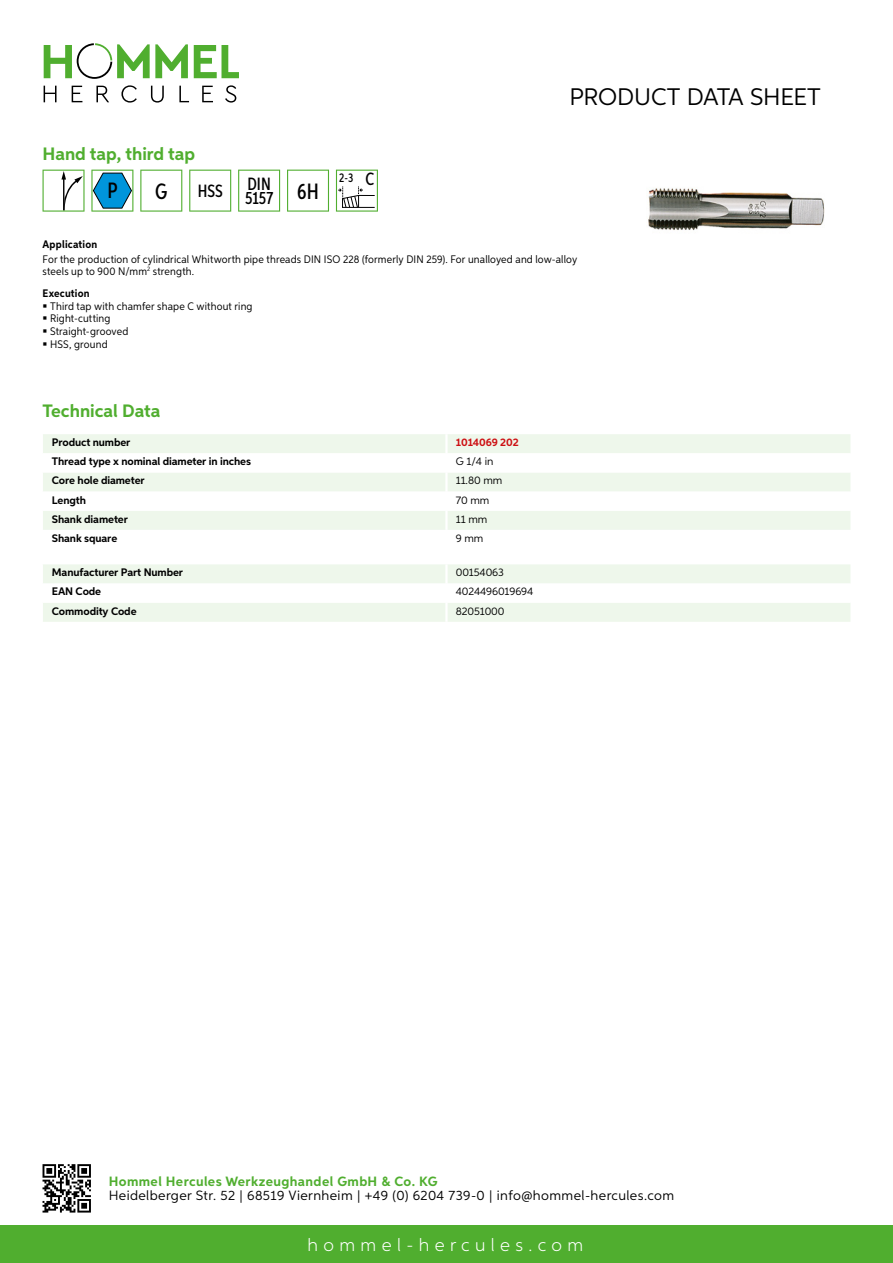
<style>
.page{position:relative;width:893px;height:1263px;background:#fff}
.page>*{position:absolute;margin:0;border:0;box-sizing:border-box;transform-origin:0 0}
.t1{font:24px "Aspira";letter-spacing:-.01em;color:#000}
.t2{font:500 22.2px "Aspira XX Nar";color:#000}
.t3{font:700 18px "Aspira";color:#50ae2f}
.t4{font:300 18px "Aspira";letter-spacing:.3em;color:#fff}
.t5{font:500 17.85px/14.9px "Aspira XX Nar";color:#000}
.t6{font:13.5px "Aspira";letter-spacing:.03em;color:#000}
.t7{font:700 13.5px "Aspira";letter-spacing:.03em;color:#50ae2f}
.t8{font:500 12.6px "Aspira XX Nar";color:#000}
.t9{font:10.95px/12.8px "Aspira Nar";letter-spacing:.015em;color:#000}
.t10{font:700 10.95px "Aspira";letter-spacing:-.01em;color:#000}
.t11{font:10.95px "Aspira";letter-spacing:-.01em;color:#000}
.t12{font:700 10.95px "Aspira Nar";letter-spacing:.015em;color:#000}
.t13{font:700 10.95px "Aspira";letter-spacing:-.01em;color:#cd1013}
.s1{font-size:17.85px}
</style>
<div class="page">
<div style="left:0;top:1226px;width:893px;height:37px;background:#50ae2f"></div>
<svg style="left:43px;top:1164px;width:48px;height:48px"></svg>
<svg style="left:194px;top:45px;width:45px;height:33px"></svg>
<svg style="left:44px;top:43px;width:144px;height:36px"></svg>
<svg style="left:44px;top:86px;width:13px;height:16px"></svg>
<svg style="left:72px;top:86px;width:10px;height:16px"></svg>
<svg style="left:96px;top:86px;width:13px;height:16px"></svg>
<svg style="left:121px;top:85px;width:16px;height:18px"></svg>
<svg style="left:151px;top:86px;width:13px;height:17px"></svg>
<svg style="left:179px;top:86px;width:10px;height:16px"></svg>
<svg style="left:202px;top:86px;width:11px;height:16px"></svg>
<svg style="left:225px;top:85px;width:11px;height:18px"></svg>
<div style="left:43px;top:434px;width:807px;height:19px;background:#eef7eb"></div>
<svg style="left:43px;top:473px;width:807px;height:57px;fill:#eef7eb"></svg>
<hr style="left:445px;top:434px;width:3px;height:19px;background:#fff">
<hr style="left:445px;top:472px;width:3px;height:20px;background:#fff">
<hr style="left:445px;top:492px;width:3px;height:19px;background:#fff">
<hr style="left:445px;top:511px;width:3px;height:19px;background:#fff">
<svg style="left:43px;top:564px;width:807px;height:58px"></svg>
<hr style="left:445px;top:603px;width:3px;height:19px;background:#fff">
<svg style="left:43px;top:170px;width:42px;height:42px"></svg>
<svg style="left:91px;top:170px;width:42px;height:42px"></svg>
<svg style="left:140px;top:170px;width:42px;height:42px"></svg>
<svg style="left:189px;top:170px;width:42px;height:42px"></svg>
<svg style="left:238px;top:170px;width:42px;height:42px"></svg>
<svg style="left:287px;top:170px;width:42px;height:42px"></svg>
<svg style="left:336px;top:170px;width:42px;height:42px"></svg>
<img style="left:648px;top:188px;width:177px;height:43px">
<h3 class="t3" style="left:43px;top:142px;width:154px">Hand tap, third tap</h3>
<h2 class="t2" style="left:108px;top:177px;width:12px">P</h2>
<h2 class="t2" style="left:155px;top:178px;width:14px">G</h2>
<h3 class="t5" style="left:198px;top:183px;width:27px">HSS</h3>
<h3 class="t5" style="left:245px;top:176px;width:75px">DIN<br>5157 <sup>6H</sup></h3>
<p class="t8" style="left:339px;top:169px;width:37px">2-3 <span class="s1">C</span></p>
<h1 class="t1" style="left:569px;top:82px;width:253px">Product data sh eet</h1>
<p class="t12" style="left:43px;top:237px;width:56px">Application</p>
<p class="t9" style="left:43px;top:253px;width:536px;line-height:12px">For the production of cylindrical Whitworth pipe threads DIN ISO 228 (formerly DIN 259). For unalloyed and low-alloy steels up to 900 N/mm<sup>2</sup> strength.</p>
<p class="t12" style="left:43px;top:286px;width:49px">Execution</p>
<p class="t9" style="left:50px;top:299px;width:204px">Third tap with chamfer shape C without ring<br>Right-cutting<br>Straight-grooved<br>HSS, ground</p>
<h3 class="t3" style="left:43px;top:400px;width:120px">Technical Data</h3>
<p class="t10" style="left:52px;top:436px;width:80px">Product number</p>
<p class="t13" style="left:456px;top:436px;width:64px">1014069 202</p>
<p class="t10" style="left:52px;top:455px;width:201px">Thread type x nominal diameter in inches</p>
<p class="t11" style="left:456px;top:455px;width:39px">G 1/4 in</p>
<p class="t10" style="left:52px;top:474px;width:94px">Core hole diameter</p>
<p class="t11" style="left:456px;top:474px;width:48px">11.80 mm</p>
<p class="t10" style="left:52px;top:493px;width:36px">Length</p>
<p class="t11" style="left:456px;top:493px;width:35px">70 mm</p>
<p class="t10" style="left:52px;top:512px;width:78px">Shank diameter</p>
<p class="t11" style="left:456px;top:512px;width:33px">11 mm</p>
<p class="t10" style="left:52px;top:531px;width:67px">Shank square</p>
<p class="t11" style="left:456px;top:531px;width:29px">9 mm</p>
<p class="t10" style="left:52px;top:566px;width:133px">Manufacturer Part Number</p>
<p class="t11" style="left:456px;top:566px;width:49px">00154063</p>
<p class="t10" style="left:52px;top:585px;width:51px">EAN Code</p>
<p class="t11" style="left:456px;top:585px;width:79px">4024496019694</p>
<p class="t10" style="left:52px;top:604px;width:86px">Commodity Code</p>
<p class="t11" style="left:456px;top:604px;width:50px">82051000</p>
<p class="t7" style="left:109px;top:1172px;width:330px">Hommel Hercules Werkzeughandel GmbH &amp; Co. KG</p>
<p class="t6" style="left:109px;top:1187px;width:567px">Heidelberger Str. 52 | 68519 Viernheim | +49 (0) 6204 739-0 | info@hommel-hercules.com</p>
<h3 class="t4" style="left:307px;top:1234px;width:277px">hommel-hercules.com</h3>
</div>
